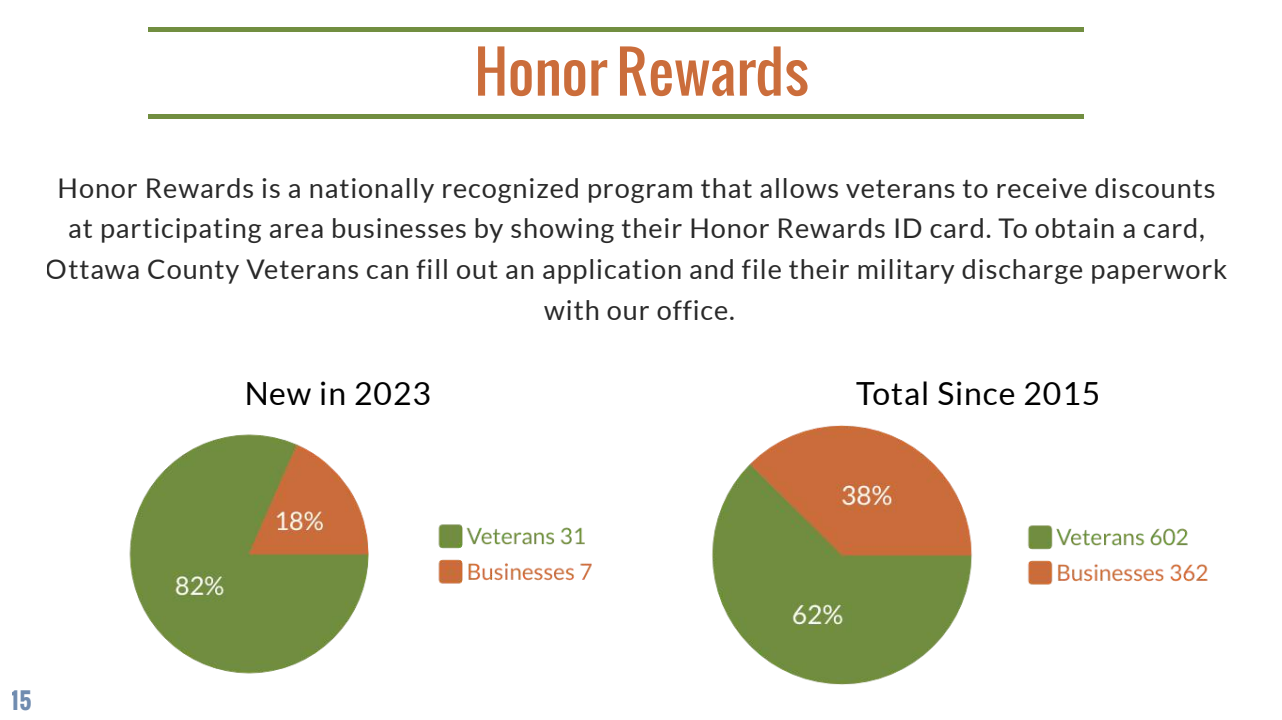
<style>
.page{position:relative;width:1282px;height:720px;background:#fff}
.page>*{position:absolute;margin:0;border:0;box-sizing:border-box;transform-origin:0 0}
.t1{font:56.25px "Oswald";color:#cb6d3b}
.t2{font:31.88px "Lato";letter-spacing:.03em;color:#000}
.t3{font:27.12px/40.6px "Lato";letter-spacing:.035em;color:#292929;text-align:center}
.t4{font:700 22.5px "Oswald";color:#708cb0}
</style>
<div class="page">
<img style="left:129px;top:434px;width:463px;height:240px">
<img style="left:712px;top:425px;width:496px;height:260px">
<hr style="left:910px;top:27px;width:174px;height:4px;background:#718e40">
<hr style="left:736px;top:27px;width:174px;height:4px;background:#718e40">
<hr style="left:563px;top:27px;width:173px;height:4px;background:#718e40">
<hr style="left:389px;top:27px;width:174px;height:4px;background:#718e40">
<hr style="left:215px;top:27px;width:174px;height:4px;background:#718e40">
<hr style="left:149px;top:27px;width:66px;height:4px;background:#718e40">
<div style="left:910px;top:114px;width:174px;height:5px;background:#718e40"></div>
<div style="left:736px;top:114px;width:174px;height:5px;background:#718e40"></div>
<div style="left:563px;top:114px;width:173px;height:5px;background:#718e40"></div>
<div style="left:389px;top:114px;width:174px;height:5px;background:#718e40"></div>
<div style="left:215px;top:114px;width:174px;height:5px;background:#718e40"></div>
<div style="left:149px;top:114px;width:66px;height:5px;background:#718e40"></div>
<h1 class="t1" style="left:474px;top:29px;width:336px">Honor Rewards</h1>
<p class="t3" style="left:46px;top:168px;width:1182px">Honor Rewards is a nationally recognized program that allows veterans to receive discounts at participating area businesses by showing their Honor Rewards ID card. To obtain a card, Ottawa County Veterans can fill out an application and file their military discharge paperwork with our office.</p>
<p class="t2" style="left:244px;top:376px;width:188px">New in 2023</p>
<p class="t2" style="left:856px;top:376px;width:246px">Total Since 2015</p>
<p class="t4" style="left:12px;top:684px;width:21px">15</p>
</div>
